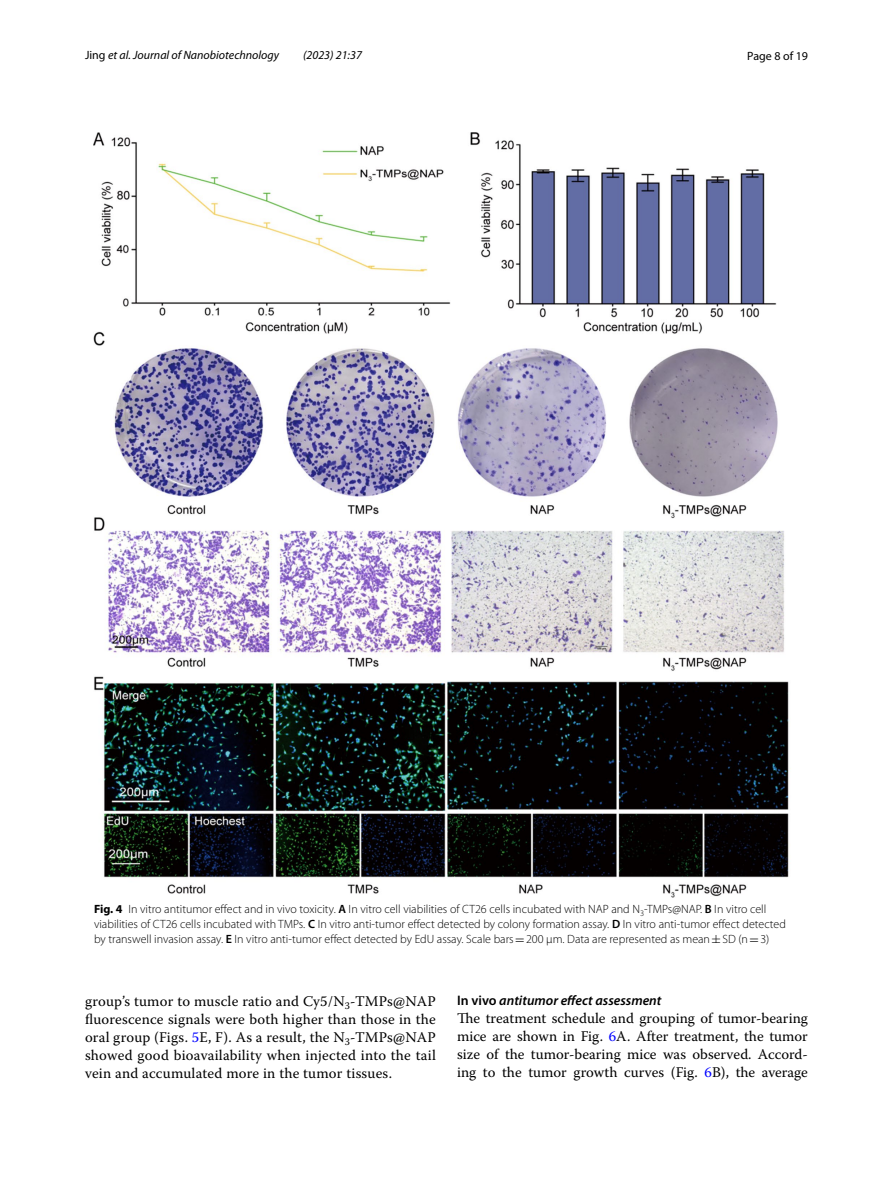
<style>
.page{position:relative;width:893px;height:1187px;background:#fff}
.page>*{position:absolute;margin:0;border:0;box-sizing:border-box;transform-origin:0 0}
.t1{font:14.7px/18px "Warnock Pro";letter-spacing:.005em;color:#000;text-align:justify}
.t2{font:italic 600 13.8px "Myriad Pro";color:#000}
.t3{font:300 12px/15px "Myriad Pro";color:#000}
.t4{font:italic 12px "Myriad Pro";color:#000}
.t5{font:12px "Myriad Pro";color:#000}
.s1{font-style:normal}
.s2{font-weight:700}
.s3{font-weight:600}
.s4{font-family:"MTSY";font-weight:400}
.s5{color:#00f}
</style>
<div class="page">
<img style="left:94px;top:133px;width:697px;height:764px">
<p class="t4" style="left:85px;top:48px;width:196px"><span class="s1">Jing</span> et al. Journal of Nanobiotechnology</p>
<p class="t4" style="left:303px;top:48px;width:60px">(2023) 21:37</p>
<p class="t5" style="left:747px;top:48px;width:62px">Page 8 of 19</p>
<p class="t3" style="left:94px;top:901px;width:693px"><span class="s2">Fig. 4</span> In vitro antitumor effect and in vivo toxicity. <span class="s3">A</span> In vitro cell viabilities of CT26 cells incubated with NAP and N<sub>3</sub>-TMPs@NAP. <span class="s3">B</span> In vitro cell viabilities of CT26 cells incubated with TMPs. <span class="s3">C</span> In vitro anti-tumor effect detected by colony formation assay. <span class="s3">D</span> In vitro anti-tumor effect detected by transwell invasion assay. <span class="s3">E</span> In vitro anti-tumor effect detected by EdU assay. Scale bars<span class="s4">=</span>200 μm. Data are represented as mean<span class="s4">±</span>SD (n<span class="s4">=</span>3)</p>
<p class="t1" style="left:85px;top:991px;width:352px">group’s tumor to muscle ratio and Cy5/N<sub>3</sub>-TMPs@NAP fluorescence signals were both higher than those in the oral group (Figs. <span class="s5">5</span>E, F). As a result, the N<sub>3</sub>-TMPs@NAP showed good bioavailability when injected into the tail vein and accumulated more in the tumor tissues.</p>
<p class="t2" style="left:457px;top:991px;width:206px"><span class="s1">In vivo</span> antitumor effect assessment</p>
<p class="t1" style="left:457px;top:1008px;width:352px">The treatment schedule and grouping of tumor-bearing mice are shown in Fig. <span class="s5">6</span>A. After treatment, the tumor size of the tumor-bearing mice was observed. Accord&shy;ing to the tumor growth curves (Fig. <span class="s5">6</span>B), the average</p>
</div>
